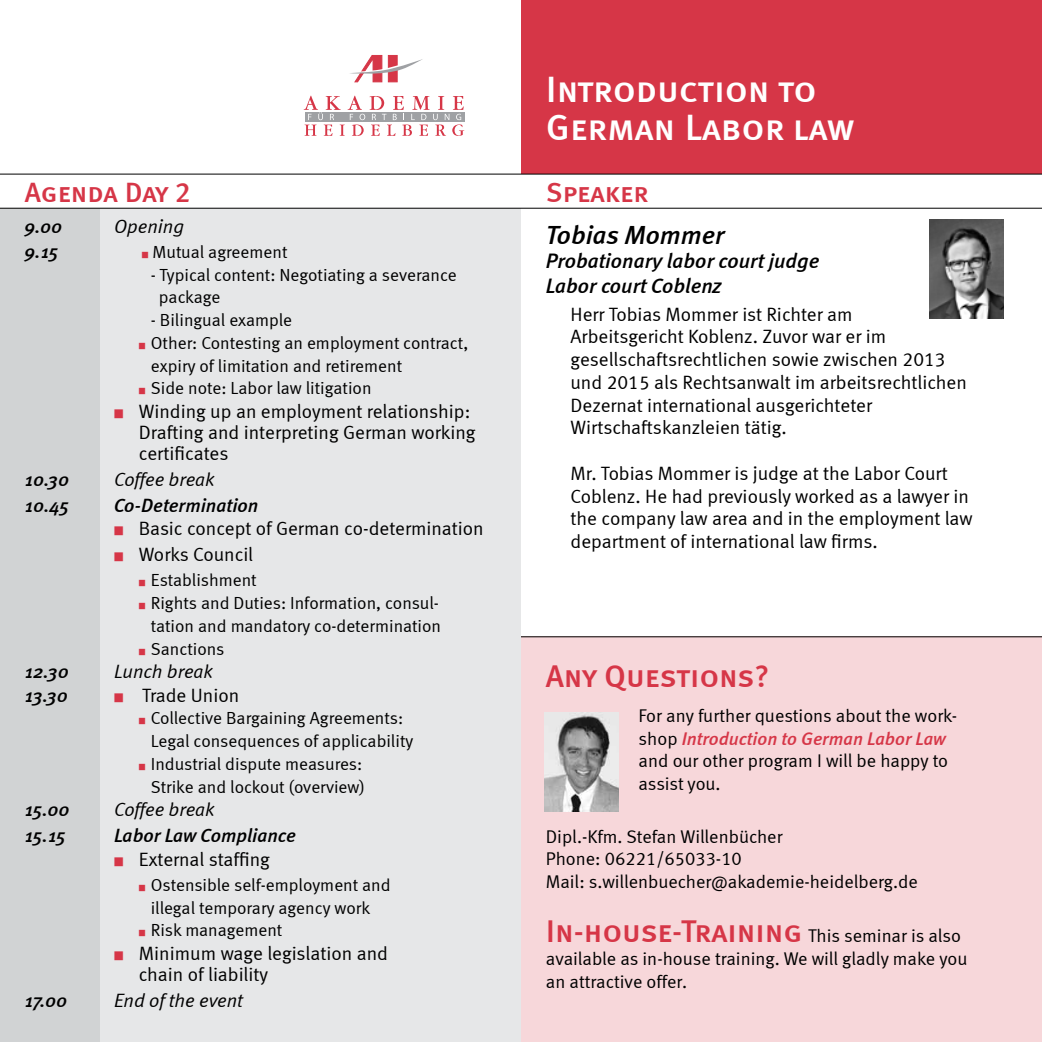
<style>
.page{position:relative;width:1042px;height:1042px;background:#fff}
.page>*{position:absolute;margin:0;border:0;box-sizing:border-box;transform-origin:0 0}
.t1{font:36.75px/38.5px "Meta Medium LF Caps";letter-spacing:-.005em;color:#fff}
.t2{font:31.5px "Meta Medium LF Caps";letter-spacing:-.005em;color:#d63647}
.t3{font:28px "Meta Medium LF Caps";color:#d63647}
.t4{font:italic 26.25px "Meta Medium LF";color:#000}
.t5{font:italic 21px/24.5px "Meta Medium LF";color:#000}
.t6{font:19.25px/22.8px "Meta Normal LF";color:#000}
.t7{font:italic 19.25px "Meta Normal LF";color:#000}
.t8{font:italic 500 19.25px "Meta";color:#000}
.t9{font:italic 19.25px "Meta Medium LF";color:#000}
.t10{font:18.38px/22.8px "Meta Normal LF";color:#000}
.t11{font:italic 18.38px "Meta Medium LF";color:#d63647}
.t12{font:17.5px/22.8px "Meta Normal LF";color:#000}
.s1{color:#d63647}
.s2{font-family:"Meta Normal LF";font-style:normal;color:#000}
.s3{font-family:"Meta Normal LF";font-size:18.38px;color:#000}
</style>
<div class="page">
<div style="left:0;top:209px;width:521px;height:833px;background:#e6e7e8"></div>
<div style="left:0;top:209px;width:99px;height:833px;background:#d1d3d4"></div>
<div style="left:521px;top:0;width:521px;height:174px;background:#d63647"></div>
<hr style="left:0;top:174px;width:1042px;height:1px;background:#000">
<hr style="left:0;top:208px;width:1042px;height:1px;background:#000">
<svg style="left:350px;top:55px;width:73px;height:27px"></svg>
<svg style="left:304px;top:96px;width:160px;height:40px"></svg>
<img style="left:929px;top:219px;width:75px;height:99px">
<div style="left:521px;top:636px;width:521px;height:406px;background:#f7d7da"></div>
<hr style="left:521px;top:636px;width:521px;height:1px;background:#000">
<img style="left:544px;top:712px;width:75px;height:99px">
<h3 class="t3" style="left:25px;top:176px;width:167px">Agenda Day 2</h3>
<p class="t8" style="left:25px;top:214px;width:39px">9.00</p>
<p class="t7" style="left:114px;top:215px;width:72px">Opening</p>
<p class="t8" style="left:25px;top:240px;width:35px">9.15</p>
<p class="t12" style="left:142px;top:240px;width:147px"><span class="s1">■</span> Mutual agreement</p>
<p class="t12" style="left:139px;top:263px;width:319px">-- Typical content: Negotiating a severance</p>
<p class="t12" style="left:159px;top:286px;width:63px">package</p>
<p class="t12" style="left:151px;top:308px;width:143px">- Bilingual example</p>
<p class="t12" style="left:151px;top:331px;width:319px;text-indent:-12px"><span class="s1">■</span> Other: Contesting an employment contract, expiry of limitation and retirement</p>
<p class="t12" style="left:139px;top:377px;width:234px"><span class="s1">■</span> Side note: Labor law litigation</p>
<p class="t6" style="left:139px;top:400px;width:338px;line-height:21px;text-indent:-25px"><span class="s1">■</span> Winding up an employment relationship:<br>Drafting and interpreting German working certificates</p>
<p class="t8" style="left:25px;top:468px;width:46px">10.30</p>
<p class="t7" style="left:114px;top:468px;width:102px">Coffee break</p>
<p class="t8" style="left:25px;top:494px;width:46px">10.45</p>
<p class="t9" style="left:114px;top:494px;width:146px">Co-Determination</p>
<p class="t6" style="left:114px;top:517px;width:371px"><span class="s1">■</span> Basic concept of German co-determination</p>
<p class="t6" style="left:114px;top:543px;width:141px"><span class="s1">■</span> Works Council</p>
<p class="t12" style="left:139px;top:569px;width:119px"><span class="s1">■</span> Establishment</p>
<p class="t12" style="left:139px;top:591px;width:304px;text-align:right"><span class="s1">■</span> Rights and Duties: Information, consul&shy;tation and mandatory co-determination</p>
<p class="t12" style="left:139px;top:637px;width:87px"><span class="s1">■</span> Sanctions</p>
<p class="t8" style="left:25px;top:660px;width:46px">12.30</p>
<p class="t7" style="left:114px;top:660px;width:100px">Lunch break</p>
<p class="t8" style="left:25px;top:683px;width:45px">13.30</p>
<p class="t6" style="left:114px;top:683px;width:127px"><span class="s1">■</span> Trade Union</p>
<p class="t12" style="left:151px;top:707px;width:264px;text-indent:-12px"><span class="s1">■</span> Collective Bargaining Agreements:<br>Legal consequences of applicability</p>
<p class="t12" style="left:139px;top:752px;width:228px;text-align:right"><span class="s1">■</span> Industrial dispute measures:<br>Strike and lockout (overview)</p>
<p class="t8" style="left:25px;top:798px;width:47px">15.00</p>
<p class="t7" style="left:114px;top:798px;width:102px">Coffee break</p>
<p class="t8" style="left:25px;top:824px;width:43px">15.15</p>
<p class="t9" style="left:114px;top:824px;width:183px">Labor Law Compliance</p>
<p class="t6" style="left:114px;top:847px;width:157px"><span class="s1">■</span> External staffing</p>
<p class="t12" style="left:139px;top:873px;width:253px;text-align:center"><span class="s1">■</span> Ostensible self-employment and illegal temporary agency work</p>
<p class="t12" style="left:139px;top:919px;width:145px"><span class="s1">■</span> Risk management</p>
<p class="t6" style="left:139px;top:942px;width:250px;line-height:21px;text-indent:-25px"><span class="s1">■</span> Minimum wage legislation and chain of liability</p>
<p class="t8" style="left:25px;top:988px;width:44px">17.00</p>
<p class="t7" style="left:114px;top:989px;width:130px">End of the event</p>
<h1 class="t1" style="left:546px;top:69px;width:310px">Introduction to<br>German Labor law</h1>
<h3 class="t3" style="left:546px;top:176px;width:104px">Speaker</h3>
<h3 class="t4" style="left:546px;top:219px;width:180px">Tobias Mommer</h3>
<p class="t5" style="left:546px;top:248px;width:275px">Probationary labor court judge<br>Labor court Coblenz</p>
<p class="t6" style="left:570px;top:302px;width:398px">Herr Tobias Mommer ist Richter am Arbeitsgericht Koblenz. Zuvor war er im gesellschaftsrechtlichen sowie zwischen 2013 und 2015 als Rechtsanwalt im arbeitsrechtlichen Dezernat international ausgerichteter Wirtschaftskanzleien tätig.</p>
<p class="t6" style="left:570px;top:461px;width:403px">Mr. Tobias Mommer is judge at the Labor Court Coblenz. He had previously worked as a lawyer in the company law area and in the employment law department of international law firms.</p>
<h2 class="t2" style="left:546px;top:657px;width:225px">Any Questions?</h2>
<p class="t10" style="left:638px;top:704px;width:320px">For any further questions about the work-</p>
<p class="t11" style="left:638px;top:727px;width:309px"><span class="s2">shop</span> Introduction to German Labor Law</p>
<p class="t10" style="left:638px;top:749px;width:311px">and our other program I will be happy to assist you.</p>
<p class="t10" style="left:546px;top:824px;width:373px">Dipl.-Kfm. Stefan Willenbücher<br>Phone: 06221/65033-10<br>Mail: s.willenbuecher@akademie-heidelberg.de</p>
<h2 class="t2" style="left:546px;top:913px;width:417px">In-house-Training <span class="s3">This seminar is also</span></h2>
<p class="t10" style="left:546px;top:947px;width:423px">available as in-house training. We will gladly make you an attractive offer.</p>
</div>
